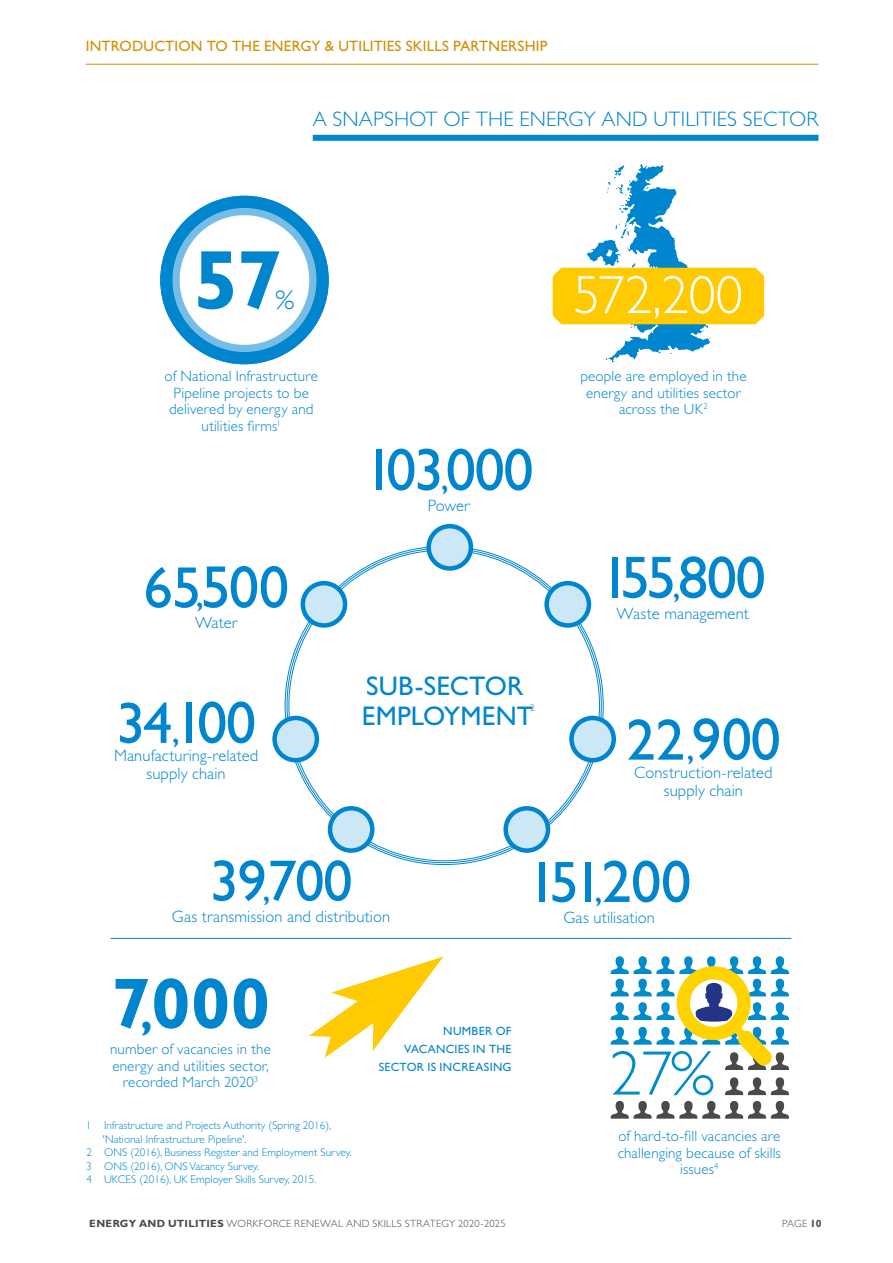
<style>
.page{position:relative;width:893px;height:1263px;background:#fff}
.page>*{position:absolute;margin:0;border:0;box-sizing:border-box;transform-origin:0 0}
.t1{font:700 84px "Gill Sans Std";color:#0085cf}
.t2{font:700 72px "Gill Sans Std";color:#0085cf}
.t3{font:300 63px "Gill Sans";color:#008bcb}
.t4{font:60px "Gill Sans Std";letter-spacing:-.02em;color:#0085cf}
.t5{font:58.5px "Gill Sans Std";letter-spacing:-.03em;color:#0085cf}
.t6{font:300 54px "Gill Sans Std";color:#fff}
.t7{font:27px/30px "Gill Sans Std";letter-spacing:.005em;color:#0085cf}
.t8{font:300 27px "Gill Sans Std";color:#0085cf}
.t9{font:300 21px "Gill Sans Std";letter-spacing:.005em;color:#0085cf}
.t10{font:300 16.5px/18px "Gill Sans Std";letter-spacing:.005em;color:#0085cf;text-align:center}
.t11{font:300 15px/16.5px "Gill Sans Std";letter-spacing:.01em;color:#0085cf;text-align:center}
.t12{font:15px "Gill Sans Std";letter-spacing:.015em;color:#d28e00}
.t13{font:12px/18px "Gill Sans Std";letter-spacing:.025em;color:#0085cf;text-align:right}
.t14{font:300 11.25px "Gill Sans Std";color:#0085cf}
.t15{font:300 10.5px "Gill Sans Std";letter-spacing:.03em;color:#4a4a49}
.t16{font:300 9.6px "Gill Sans Std";color:#0085cf}
.s1{font-size:58.5px}
.s2{font-size:36px}
.s3{font-size:45px}
.s4{font-size:60px}
.s5{font-weight:700}
</style>
<div class="page">
<svg style="left:553px;top:164px;width:211px;height:199px"></svg>
<svg style="left:160px;top:196px;width:169px;height:168px"></svg>
<svg style="left:309px;top:956px;width:134px;height:102px"></svg>
<hr style="left:111px;top:938px;width:680px;height:1px;background:#0085cf">
<svg style="left:286px;top:547px;width:316px;height:316px"></svg>
<div style="left:303px;top:583px;width:42px;height:42px;background:#cce7f5;border-radius:50%"></div>
<div style="left:301px;top:581px;width:46px;height:47px;border:4px solid #0085cf;border-radius:50%"></div>
<div style="left:429px;top:526px;width:42px;height:42px;background:#cce7f5;border-radius:50%"></div>
<div style="left:426px;top:524px;width:47px;height:47px;border:4px solid #0085cf;border-radius:50%"></div>
<div style="left:275px;top:718px;width:42px;height:42px;background:#cce7f5;border-radius:50%"></div>
<div style="left:272px;top:716px;width:47px;height:46px;border:4px solid #0085cf;border-radius:50%"></div>
<div style="left:547px;top:583px;width:42px;height:42px;background:#cce7f5;border-radius:50%"></div>
<div style="left:544px;top:581px;width:47px;height:47px;border:4px solid #0085cf;border-radius:50%"></div>
<div style="left:571px;top:718px;width:43px;height:42px;background:#cce7f5;border-radius:50%"></div>
<div style="left:569px;top:716px;width:47px;height:46px;border:4px solid #0085cf;border-radius:50%"></div>
<div style="left:330px;top:808px;width:42px;height:42px;background:#cce7f5;border-radius:50%"></div>
<div style="left:328px;top:806px;width:47px;height:47px;border:4px solid #0085cf;border-radius:50%"></div>
<div style="left:506px;top:808px;width:42px;height:42px;background:#cce7f5;border-radius:50%"></div>
<div style="left:503px;top:806px;width:47px;height:47px;border:4px solid #0085cf;border-radius:50%"></div>
<div style="left:313px;top:135px;width:505px;height:6px;background:#0085cf"></div>
<hr style="left:86px;top:64px;width:733px;height:1px;background:#d28e00">
<svg style="left:610px;top:1101px;width:179px;height:18px"></svg>
<svg style="left:725px;top:1077px;width:64px;height:18px"></svg>
<svg style="left:610px;top:956px;width:179px;height:114px"></svg>
<p class="t12" style="left:86px;top:37px;width:463px">INTRODUCTION TO THE ENERGY &amp; UTILITIES SKILLS PARTNERSHIP</p>
<h3 class="t9" style="left:313px;top:107px;width:507px">A SNAPSHOT OF THE ENERGY AND UTILITIES SECTOR</h3>
<h1 class="t1" style="left:193px;top:231px;width:91px">57</h1>
<h3 class="t8" style="left:276px;top:284px;width:20px">%</h3>
<h3 class="t6" style="left:573px;top:265px;width:171px">572,200</h3>
<p class="t11" style="left:165px;top:368px;width:155px">of National Infrastructure<br>Pipeline projects to be delivered by energy and utilities firms<sup>1</sup></p>
<h3 class="t4" style="left:143px;top:553px;width:147px"><span class="s1">65</span><span class="s2">,</span>500</h3>
<p class="t10" style="left:195px;top:614px;width:44px">Water</p>
<h3 class="t4" style="left:116px;top:688px;width:141px"><span class="s1">34</span><span class="s2">,</span>100</h3>
<p class="t10" style="left:114px;top:746px;width:146px">Manufacturing-related supply chain</p>
<h3 class="t4" style="left:364px;top:435px;width:171px">103<span class="s2">,</span>000</h3>
<p class="t10" style="left:428px;top:497px;width:44px">Power</p>
<h3 class="t7" style="left:362px;top:671px;width:173px">SUB-SECTOR<br>EMPLOYMENT</h3>
<p class="t16" style="left:530px;top:702px;width:6px">2</p>
<p class="t11" style="left:580px;top:368px;width:168px">people are employed in the energy and utilities sector across the UK<sup>2</sup></p>
<h3 class="t4" style="left:600px;top:543px;width:167px">155<span class="s2">,</span>800</h3>
<p class="t10" style="left:616px;top:604px;width:134px">Waste management</p>
<h3 class="t4" style="left:626px;top:705px;width:156px"><span class="s1">22</span><span class="s2">,</span>900</h3>
<p class="t10" style="left:634px;top:763px;width:140px">Construction-related supply chain</p>
<h3 class="t5" style="left:210px;top:847px;width:144px">39<span class="s2">,</span>700</h3>
<p class="t10" style="left:172px;top:907px;width:220px">Gas transmission and distribution</p>
<h2 class="t2" style="left:111px;top:961px;width:161px">7<span class="s3">,</span>000</h2>
<p class="t11" style="left:110px;top:1041px;width:162px">number of vacancies in the energy and utilities sector, recorded March 2020<sup>3</sup></p>
<p class="t14" style="left:86px;top:1119px;width:247px">1 Infrastructure and Projects Authority (Spring 2016),</p>
<p class="t14" style="left:103px;top:1132px;width:146px">'National Infrastructure Pipeline'.</p>
<p class="t14" style="left:87px;top:1146px;width:266px">2 ONS (2016), Business Register and Employment Survey.</p>
<p class="t14" style="left:86px;top:1159px;width:174px">3 ONS (2016), ONS Vacancy Survey.</p>
<p class="t14" style="left:87px;top:1173px;width:231px">4 UKCES (2016), UK Employer Skills Survey, 2015.</p>
<p class="t13" style="left:379px;top:1022px;width:134px">NUMBER OF<br>VACANCIES IN THE<br>SECTOR IS INCREASING</p>
<h3 class="t5" style="left:527px;top:849px;width:165px">151<span class="s2">,</span><span class="s4">200</span></h3>
<p class="t10" style="left:563px;top:908px;width:93px">Gas utilisation</p>
<h3 class="t3" style="left:610px;top:1024px;width:106px">27%</h3>
<p class="t11" style="left:618px;top:1128px;width:165px">of hard-to-fill vacancies are challenging because of skills issues<sup>4</sup></p>
<p class="t15" style="left:89px;top:1217px;width:418px"><span class="s5">ENERGY AND UTILITIES</span> WORKFORCE RENEWAL AND SKILLS STRATEGY 2020-2025</p>
<p class="t15" style="left:782px;top:1217px;width:41px">PAGE <span class="s5">10</span></p>
</div>
